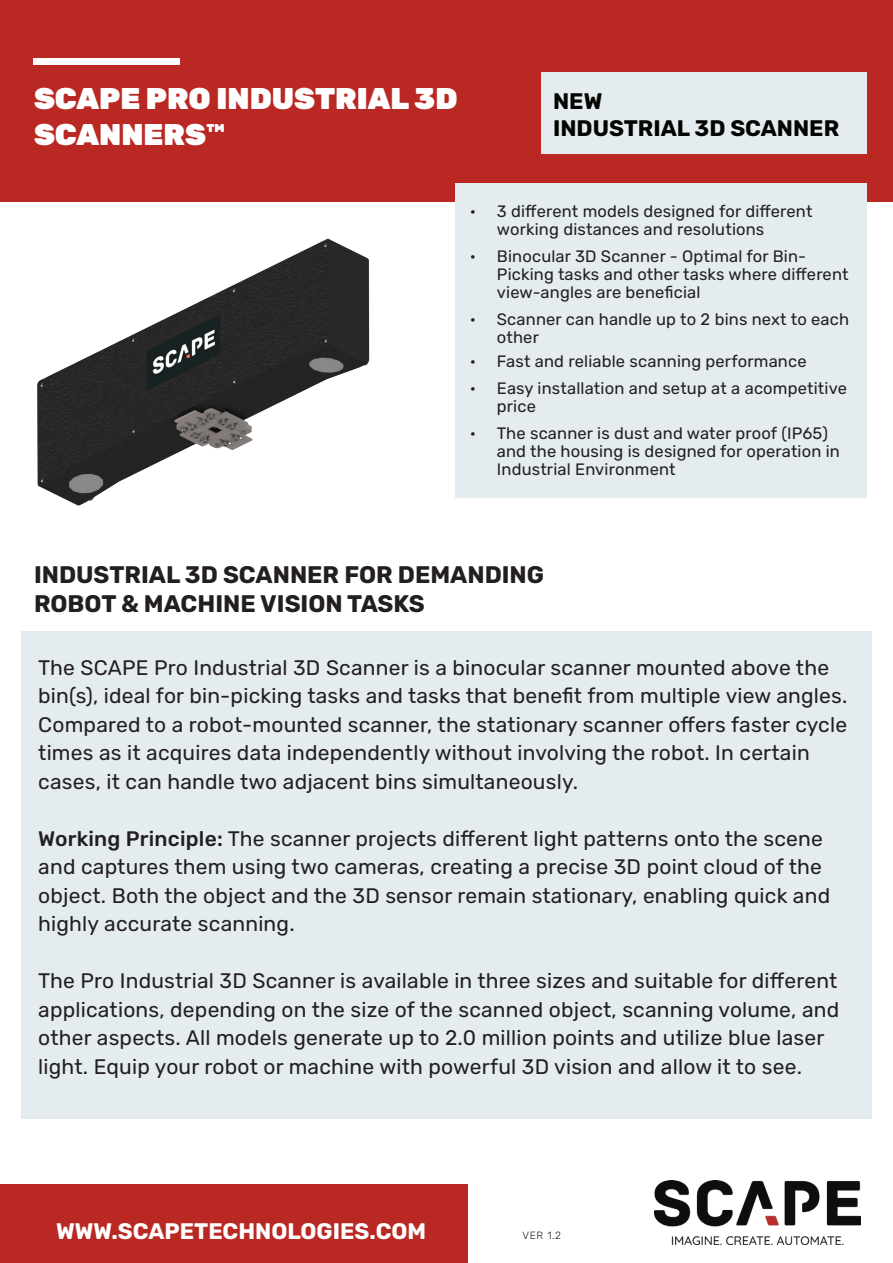
<style>
.page{position:relative;width:893px;height:1263px;background:#fff}
.page>*{position:absolute;margin:0;border:0;box-sizing:border-box;transform-origin:0 0}
.t1{font:900 30px/36px "Rubik";color:#fff}
.t2{font:700 24px "Rubik";color:#231f20}
.t3{font:700 22.5px "Rubik";color:#fff}
.t4{font:700 22.5px "Rubik";color:#040503}
.Pa0{font:21px/28.5px "Rubik";letter-spacing:.01em;color:#231f20}
.t5{font:16.5px/18px "Rubik";letter-spacing:.01em;color:#231f20}
.Pa0-2{font:300 10.5px "Rubik";color:#231f20}
.s1{font-weight:500}
</style>
<div class="page">
<div style="left:0;top:0;width:893px;height:202px;background:#ba2824"></div>
<div style="left:455px;top:183px;width:412px;height:314px;background:#e5ecef"></div>
<div style="left:541px;top:72px;width:326px;height:82px;background:#e5ecef"></div>
<div style="left:21px;top:631px;width:851px;height:488px;background:#e5ecef"></div>
<img style="left:37px;top:238px;width:333px;height:268px">
<div style="left:34px;top:58px;width:146px;height:6px;background:#fff"></div>
<div style="left:0;top:1184px;width:468px;height:79px;background:#ba2824"></div>
<img style="left:655px;top:1180px;width:205px;height:65px">
<p class="t1" style="left:34px;top:82px;width:425px">SCAPE PRO INDUSTRIAL 3D<br>SCANNERS™</p>
<p class="t4" style="left:553px;top:89px;width:51px">NEW</p>
<p class="t4" style="left:553px;top:116px;width:288px">INDUSTRIAL 3D SCANNER</p>
<p class="t5" style="left:497px;top:203px;width:317px;text-indent:-27px">• 3 different models designed for different working distances and resolutions</p>
<p class="t5" style="left:497px;top:248px;width:353px;text-indent:-27px">• Binocular 3D Scanner - Optimal for Bin-<br>Picking tasks and other tasks where different view-angles are beneficial</p>
<p class="t5" style="left:497px;top:311px;width:354px;text-indent:-27px">• Scanner can handle up to 2 bins next to each other</p>
<p class="t5" style="left:470px;top:353px;width:338px">• Fast and reliable scanning performance</p>
<p class="t5" style="left:497px;top:380px;width:351px;text-indent:-27px">• Easy installation and setup at a acompetitive price</p>
<p class="t5" style="left:497px;top:425px;width:345px;text-indent:-27px">• The scanner is dust and water proof (IP65) and the housing is designed for operation in<br>Industrial Environment</p>
<p class="t2" style="left:34px;top:562px;width:512px">INDUSTRIAL 3D SCANNER FOR DEMANDING</p>
<p class="t2" style="left:34px;top:590px;width:392px">ROBOT &amp; MACHINE VISION TASKS</p>
<p class="Pa0" style="left:38px;top:653px;width:811px">The SCAPE Pro Industrial 3D Scanner is a binocular scanner mounted above the bin(s), ideal for bin-picking tasks and tasks that benefit from multiple view angles.<br>Compared to a robot-mounted scanner, the stationary scanner offers faster cycle times as it acquires data independently without involving the robot. In certain cases, it can handle two adjacent bins simultaneously.</p>
<p class="Pa0" style="left:38px;top:824px;width:793px"><span class="s1">Working Principle:</span> The scanner projects different light patterns onto the scene and captures them using two cameras, creating a precise 3D point cloud of the object. Both the object and the 3D sensor remain stationary, enabling quick and highly accurate scanning.</p>
<p class="Pa0" style="left:38px;top:967px;width:802px">The Pro Industrial 3D Scanner is available in three sizes and suitable for different applications, depending on the size of the scanned object, scanning volume, and other aspects. All models generate up to 2.0 million points and utilize blue laser light. Equip your robot or machine with powerful 3D vision and allow it to see.</p>
<p class="t3" style="left:56px;top:1219px;width:371px">WWW.SCAPETECHNOLOGIES.COM</p>
<p class="Pa0-2" style="left:522px;top:1229px;width:40px">VER 1.2</p>
</div>
